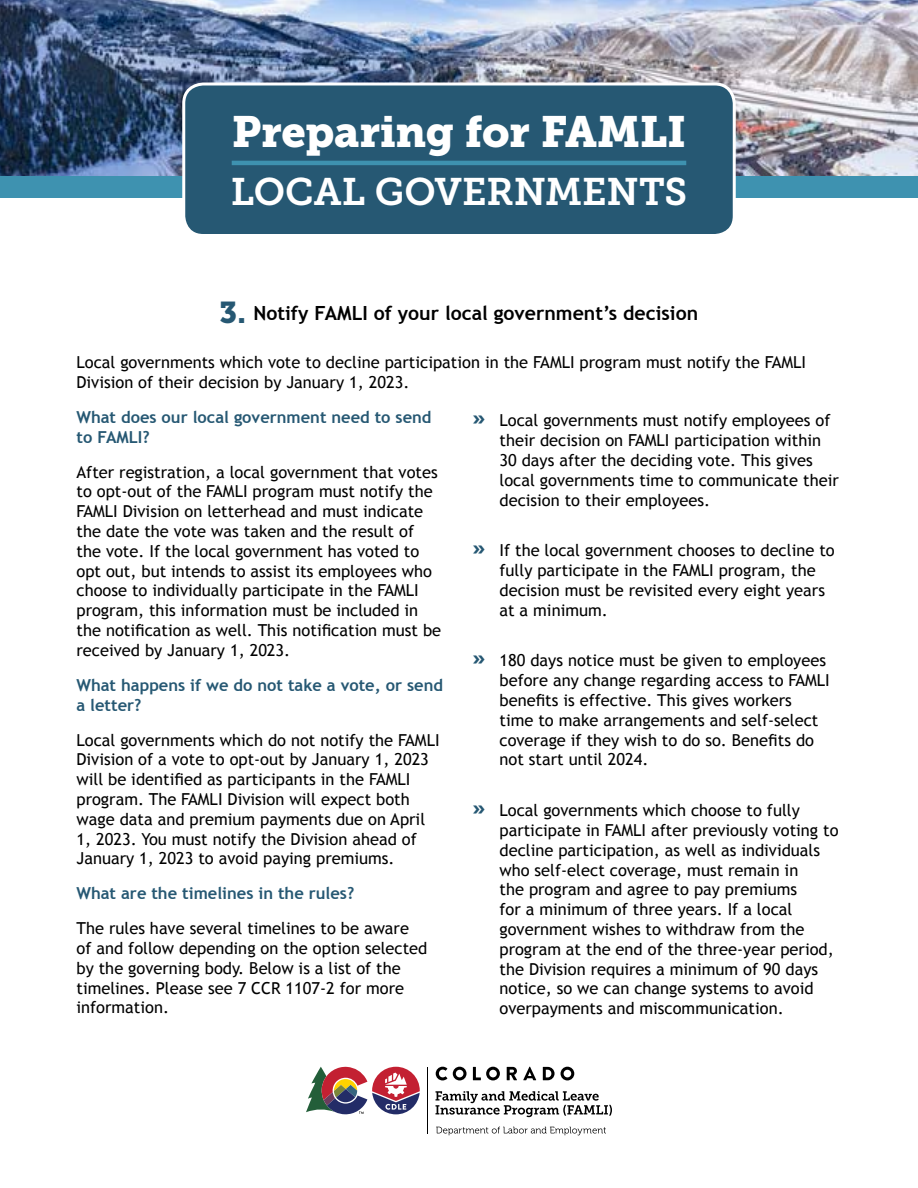
<style>
.page{position:relative;width:918px;height:1188px;background:#fff}
.page>*{position:absolute;margin:0;border:0;box-sizing:border-box;transform-origin:0 0}
.Main_Page_Heading_AL{font:43.5px "Museo Slab 900";letter-spacing:-.005em;color:#fff}
.Main_Page_Heading_AL-2{font:38.25px "Museo Slab 700";letter-spacing:-.005em;color:#fff}
.Subhead_4___Trebuche{font:700 19.5px "Trebuchet MS";color:#000}
.FAMLI_Basic_Paragrap{font:16.5px/19.8px "Trebuchet MS";color:#000}
.FAMLI_Basic_Paragrap-2{font:700 16.5px/19.8px "Trebuchet MS";color:#265873}
.s1{font-family:"Museo Slab 900";font-weight:400;font-size:30px;color:#265873}
.s2{font-family:"Museo Slab 900";font-size:19.5px;color:#265873}
</style>
<div class="page">
<img style="left:0;top:0;width:918px;height:176px">
<div style="left:0;top:176px;width:918px;height:22px;background:#3e92b0"></div>
<svg style="left:435px;top:1091px;width:177px;height:26px"></svg>
<svg style="left:306px;top:1067px;width:114px;height:47px"></svg>
<svg style="left:436px;top:1067px;width:11px;height:13px"></svg>
<svg style="left:453px;top:1067px;width:14px;height:13px"></svg>
<svg style="left:473px;top:1067px;width:27px;height:13px"></svg>
<svg style="left:507px;top:1067px;width:10px;height:13px"></svg>
<svg style="left:543px;top:1067px;width:12px;height:13px"></svg>
<svg style="left:561px;top:1067px;width:13px;height:13px"></svg>
<svg style="left:523px;top:1067px;width:13px;height:13px"></svg>
<hr style="left:427px;top:1067px;width:1px;height:66px;background:#000">
<svg style="left:436px;top:1127px;width:170px;height:8px"></svg>
<div style="left:184px;top:84px;width:550px;height:152px;background:#265873;border-radius:20px"></div>
<hr style="left:232px;top:161px;width:454px;height:4px;background:#3e92b0">
<div style="left:182px;top:82px;width:554px;height:155px;border:3px solid #fff;border-radius:20px"></div>
<p class="Main_Page_Heading_AL" style="left:232px;top:107px;width:456px">Preparing for FAMLI</p>
<p class="Main_Page_Heading_AL-2" style="left:231px;top:170px;width:458px">LOCAL GOVERNMENTS</p>
<p class="Subhead_4___Trebuche" style="left:220px;top:300px;width:480px"><span class="s1">3.</span> Notify FAMLI of your local government’s decision</p>
<p class="FAMLI_Basic_Paragrap" style="left:76px;top:352px;width:731px">Local governments which vote to decline participation in the FAMLI program must notify the FAMLI<br>Division of their decision by January 1, 2023.</p>
<p class="FAMLI_Basic_Paragrap-2" style="left:76px;top:407px;width:357px">What does our local government need to send to FAMLI?</p>
<p class="FAMLI_Basic_Paragrap" style="left:76px;top:462px;width:366px">After registration, a local government that votes to opt-out of the FAMLI program must notify the FAMLI Division on letterhead and must indicate the date the vote was taken and the result of the vote. If the local government has voted to opt out, but intends to assist its employees who choose to individually participate in the FAMLI program, this information must be included in the notification as well. This notification must be received by January 1, 2023.</p>
<p class="FAMLI_Basic_Paragrap-2" style="left:76px;top:675px;width:368px">What happens if we do not take a vote, or send a letter?</p>
<p class="FAMLI_Basic_Paragrap" style="left:76px;top:730px;width:365px">Local governments which do not notify the FAMLI Division of a vote to opt-out by January 1, 2023 will be identified as participants in the FAMLI program. The FAMLI Division will expect both wage data and premium payments due on April 1, 2023. You must notify the Division ahead of January 1, 2023 to avoid paying premiums.</p>
<p class="FAMLI_Basic_Paragrap-2" style="left:76px;top:884px;width:279px">What are the timelines in the rules?</p>
<p class="FAMLI_Basic_Paragrap" style="left:76px;top:919px;width:352px">The rules have several timelines to be aware of and follow depending on the option selected by the governing body. Below is a list of the timelines. Please see 7 CCR 1107-2 for more information.</p>
<p class="FAMLI_Basic_Paragrap" style="left:500px;top:411px;width:341px;text-indent:-27px"><span class="s2">»</span> Local governments must notify employees of their decision on FAMLI participation within 30 days after the deciding vote. This gives local governments time to communicate their decision to their employees.</p>
<p class="FAMLI_Basic_Paragrap" style="left:500px;top:541px;width:337px;text-indent:-27px"><span class="s2">»</span> If the local government chooses to decline to fully participate in the FAMLI program, the decision must be revisited every eight years at a minimum.</p>
<p class="FAMLI_Basic_Paragrap" style="left:500px;top:651px;width:332px;text-indent:-27px"><span class="s2">»</span> 180 days notice must be given to employees before any change regarding access to FAMLI benefits is effective. This gives workers time to make arrangements and self-select coverage if they wish to do so. Benefits do not start until 2024.</p>
<p class="FAMLI_Basic_Paragrap" style="left:500px;top:801px;width:341px;text-indent:-27px"><span class="s2">»</span> Local governments which choose to fully participate in FAMLI after previously voting to decline participation, as well as individuals who self-elect coverage, must remain in<br>the program and agree to pay premiums<br>for a minimum of three years. If a local government wishes to withdraw from the program at the end of the three-year period, the Division requires a minimum of 90 days notice, so we can change systems to avoid overpayments and miscommunication.</p>
</div>
